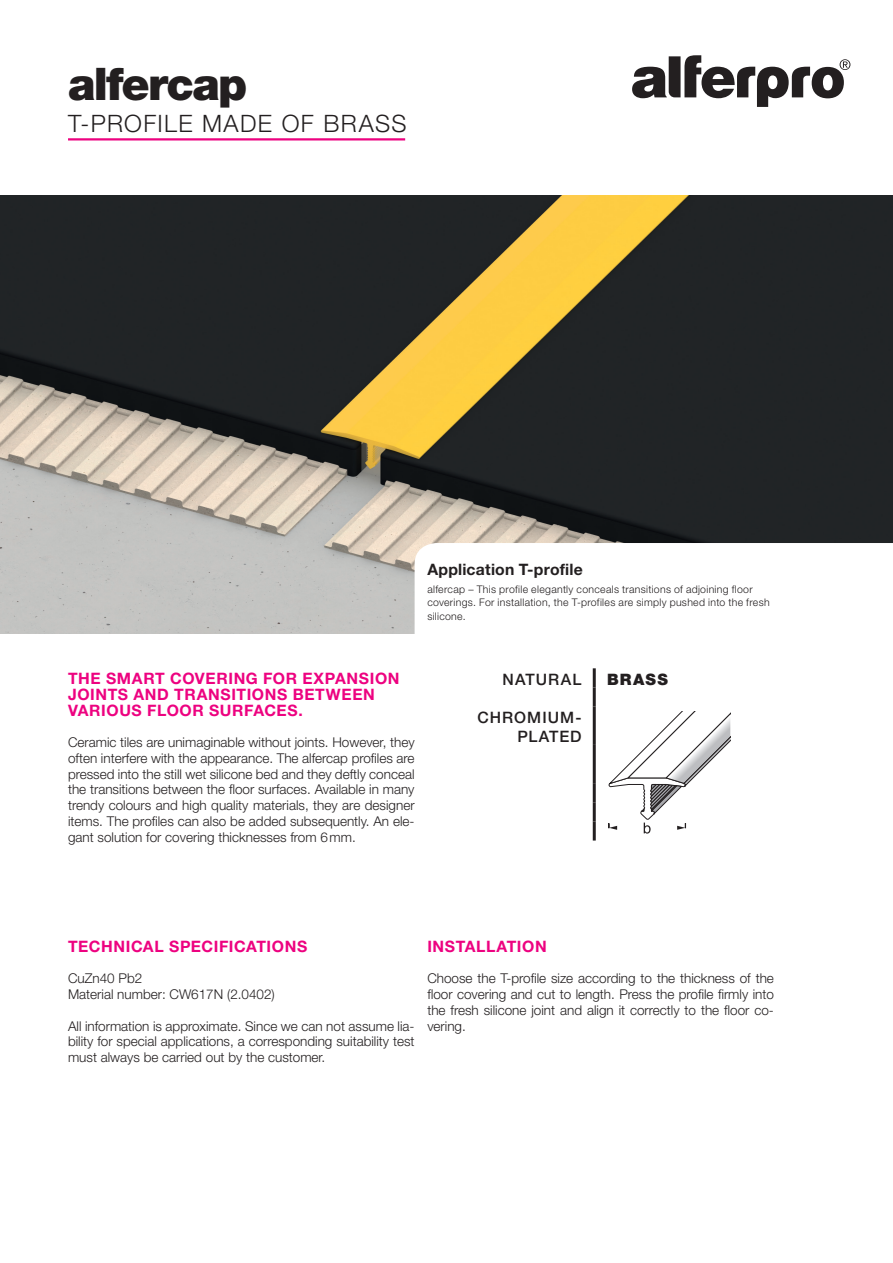
<style>
.page{position:relative;width:893px;height:1263px;background:#fff}
.page>*{position:absolute;margin:0;border:0;box-sizing:border-box;transform-origin:0 0}
.t1{font:900 45px "Helvetica Neue LT Std";letter-spacing:-.04em;color:#231f20}
.t2{font:300 24px "Helvetica Neue LT Std";letter-spacing:.055em;color:#231f20}
.t3{font:700 15.75px/15.8px "Helvetica Neue LT Std";letter-spacing:.04em;color:#ed0280}
.t4{font:500 15.75px/19.5px "Helvetica Neue LT Std";letter-spacing:.065em;color:#231f20;text-align:right}
.t5{font:700 15.75px "Helvetica Neue LT Std";letter-spacing:.01em;color:#231f20}
.t6{font:900 15.75px "Helvetica Neue LT Std";letter-spacing:.085em;color:#231f20}
.t7{font:300 13.5px/15.8px "Helvetica Neue LT Std";color:#231f20;text-align:justify}
.t8{font:300 10.5px/13.5px "Helvetica Neue LT Std";letter-spacing:.03em;color:#231f20}
</style>
<div class="page">
<svg style="left:632px;top:55px;width:218px;height:52px"></svg>
<img style="left:0;top:196px;width:893px;height:437px">
<hr style="left:68px;top:138px;width:337px;height:2px;background:#ed0280">
<svg style="left:415px;top:543px;width:478px;height:90px"></svg>
<svg style="left:608px;top:712px;width:122px;height:121px"></svg>
<hr style="left:593px;top:745px;width:3px;height:38px;background:#231f20">
<hr style="left:593px;top:707px;width:3px;height:38px;background:#231f20">
<hr style="left:593px;top:668px;width:3px;height:19px;background:#231f20">
<hr style="left:593px;top:687px;width:3px;height:20px;background:#231f20">
<hr style="left:593px;top:783px;width:3px;height:19px;background:#231f20">
<hr style="left:593px;top:802px;width:3px;height:19px;background:#231f20">
<hr style="left:593px;top:821px;width:3px;height:19px;background:#231f20">
<h1 class="t1" style="left:68px;top:57px;width:181px">alfercap</h1>
<h2 class="t2" style="left:68px;top:109px;width:340px">T-PROFILE MADE OF BRASS</h2>
<p class="t5" style="left:427px;top:559px;width:157px">Application T-profile</p>
<p class="t8" style="left:427px;top:582px;width:344px">alfercap – This profile elegantly conceals transitions of adjoining floor coverings. For installation, the T-profiles are simply pushed into the fresh silicone.</p>
<p class="t3" style="left:68px;top:670px;width:333px">THE SMART COVERING FOR EXPANSION<br>JOINTS AND TRANSITIONS BETWEEN<br>VARIOUS FLOOR SURFACES.</p>
<p class="t7" style="left:68px;top:734px;width:348px">Ceramic tiles are unimaginable without joints. However, they often interfere with the appearance. The alfercap profiles are pressed into the still wet silicone bed and they deftly conceal the transitions between the floor surfaces. Available in many trendy colours and high quality materials, they are designer items. The profiles can also be added subsequently. An ele&shy;gant solution for covering thicknesses from 6mm.</p>
<p class="t4" style="left:503px;top:669px;width:80px">NATURAL</p>
<p class="t6" style="left:607px;top:670px;width:63px">BRASS</p>
<p class="t4" style="left:477px;top:707px;width:106px">CHROMIUM-<br>PLATED</p>
<p class="t3" style="left:68px;top:938px;width:241px">TECHNICAL SPECIFICATIONS</p>
<p class="t7" style="left:68px;top:970px;width:208px">CuZn40 Pb2<br>Material number: CW617N (2.0402)</p>
<p class="t7" style="left:68px;top:1018px;width:348px">All information is approximate. Since we can not assume lia&shy;bility for special applications, a corresponding suitability test must always be carried out by the customer.</p>
<p class="t3" style="left:427px;top:938px;width:121px">INSTALLATION</p>
<p class="t7" style="left:427px;top:970px;width:348px">Choose the T-profile size according to the thickness of the floor covering and cut to length. Press the profile firmly into the fresh silicone joint and align it correctly to the floor co&shy;vering.</p>
</div>
